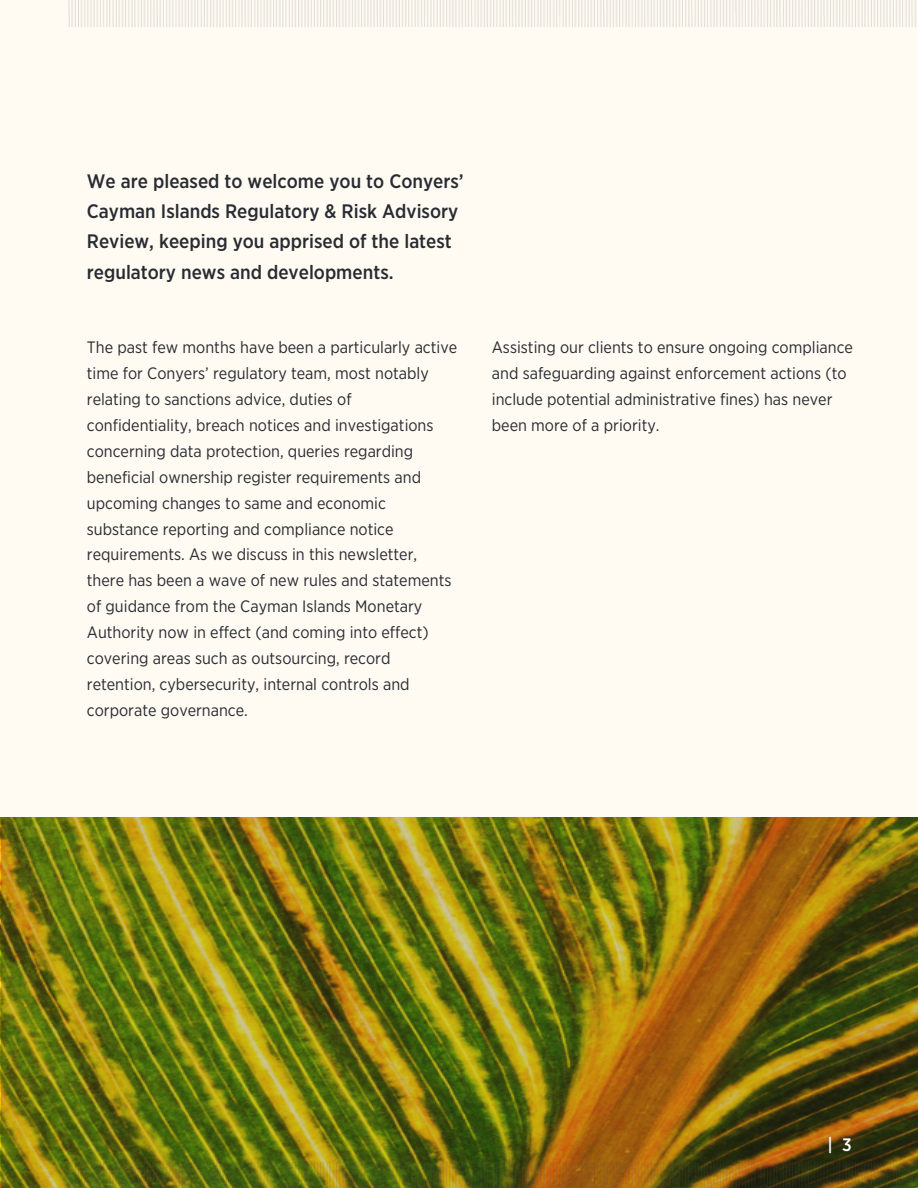
<style>
.page{position:relative;width:918px;height:1188px;background:#fff}
.page>*{position:absolute;margin:0;border:0;box-sizing:border-box;transform-origin:0 0}
.t1{font:500 19.5px/30.3px "Gotham Narrow";color:#292b33}
.t2{font:500 18px "Gotham Narrow";color:#fff}
.t3{font:16.5px/25.8px "Gotham Narrow";color:#292b33}
</style>
<div class="page">
<svg style="left:1px;top:817px;width:917px;height:371px;background:#78700f"></svg>
<img style="left:68px;top:1163px;width:850px;height:25px">
<div style="left:0;top:0;width:917px;height:817px;background:#fffbf2"></div>
<img style="left:68px;top:0;width:848px;height:26px">
<p class="t1" style="left:87px;top:167px;width:378px">We are pleased to welcome you to Conyers’ Cayman Islands Regulatory &amp; Risk Advisory Review, keeping you apprised of the latest regulatory news and developments.</p>
<p class="t3" style="left:87px;top:336px;width:372px">The past few months have been a particularly active time for Conyers’ regulatory team, most notably relating to sanctions advice, duties of confidentiality, breach notices and investigations concerning data protection, queries regarding beneficial ownership register requirements and upcoming changes to same and economic substance reporting and compliance notice requirements. As we discuss in this newsletter, there has been a wave of new rules and statements of guidance from the Cayman Islands Monetary Authority now in effect (and coming into effect) covering areas such as outsourcing, record retention, cybersecurity, internal controls and corporate governance.</p>
<p class="t3" style="left:492px;top:336px;width:363px">Assisting our clients to ensure ongoing compliance and safeguarding against enforcement actions (to include potential administrative fines) has never been more of a priority.</p>
<p class="t2" style="left:828px;top:1137px;width:26px">| 3</p>
</div>
